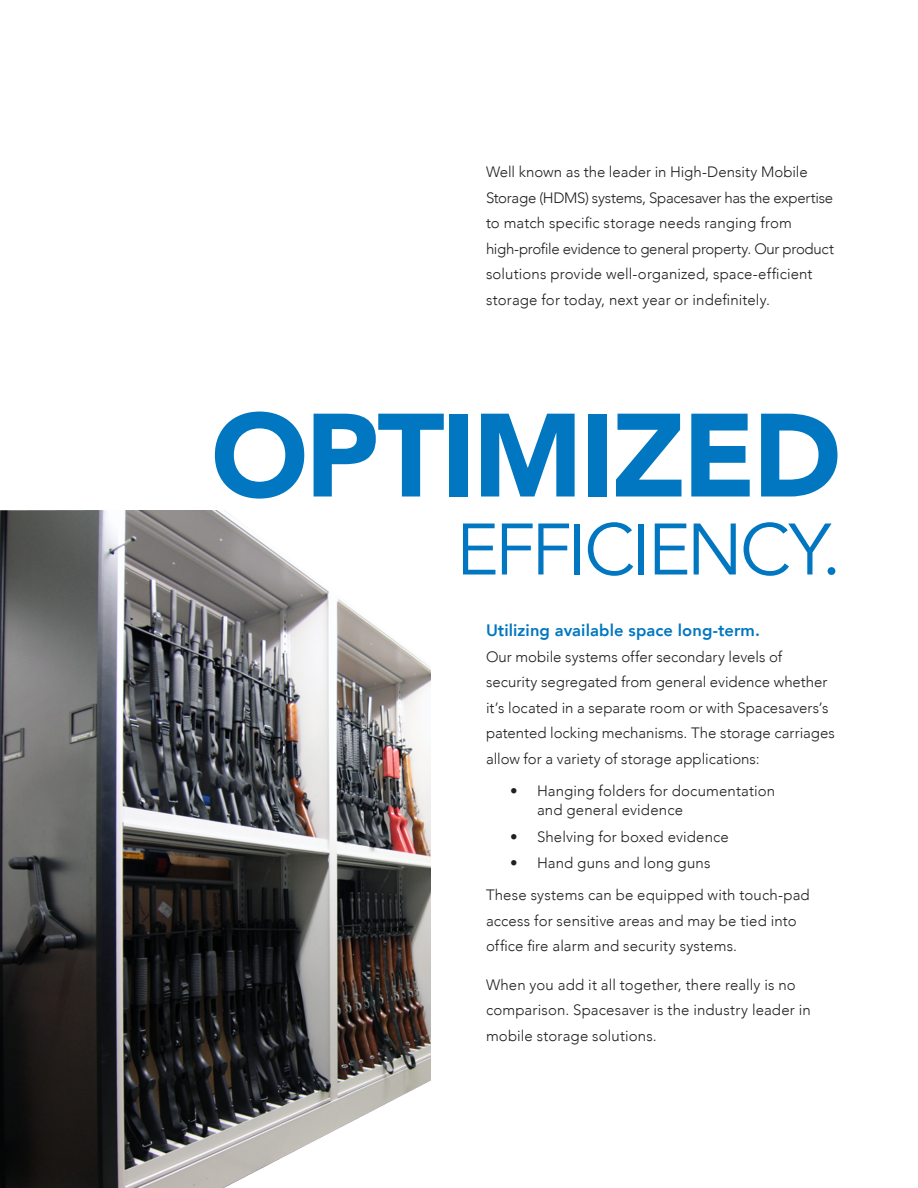
<style>
.page{position:relative;width:918px;height:1188px;background:#fff}
.page>*{position:absolute;margin:0;border:0;box-sizing:border-box;transform-origin:0 0}
.t1{font:900 117px "Avenir";letter-spacing:-.025em;color:#0077c0}
.t2{font:72px "Avenir";letter-spacing:-.045em;color:#0077c0}
.t3{font:800 16.5px "Avenir";letter-spacing:.01em;color:#0077c0}
.t4{font:300 15px/25.5px "Avenir";letter-spacing:.005em;color:#231f20}
</style>
<div class="page">
<img style="left:0;top:510px;width:430px;height:678px">
<p class="t4" style="left:486px;top:159px;width:350px">Well known as the leader in High-Density Mobile Storage (HDMS) systems, Spacesaver has the expertise to match specific storage needs ranging from high-profile evidence to general property. Our product solutions provide well-organized, space-efficient storage for today, next year or indefinitely.</p>
<h1 class="t1" style="left:211px;top:356px;width:632px">OPTIMIZED</h1>
<h2 class="t2" style="left:456px;top:507px;width:387px">EFFICIENCY.</h2>
<p class="t3" style="left:486px;top:617px;width:275px">Utilizing available space long-term.</p>
<p class="t4" style="left:486px;top:644px;width:350px">Our mobile systems offer secondary levels of security segregated from general evidence whether it’s located in a separate room or with Spacesavers’s patented locking mechanisms. The storage carriages allow for a variety of storage applications:</p>
<p class="t4" style="left:537px;top:781px;width:240px;line-height:19.5px;text-indent:-27px">• Hanging folders for documentation and general evidence</p>
<p class="t4" style="left:510px;top:824px;width:220px">• Shelving for boxed evidence</p>
<p class="t4" style="left:486px;top:847px;width:325px;line-height:32.2px;text-indent:24px">• Hand guns and long guns<br>These systems can be equipped with touch-pad</p>
<p class="t4" style="left:486px;top:908px;width:312px">access for sensitive areas and may be tied into office fire alarm and security systems.</p>
<p class="t4" style="left:486px;top:972px;width:326px">When you add it all together, there really is no comparison. Spacesaver is the industry leader in mobile storage solutions.</p>
</div>
